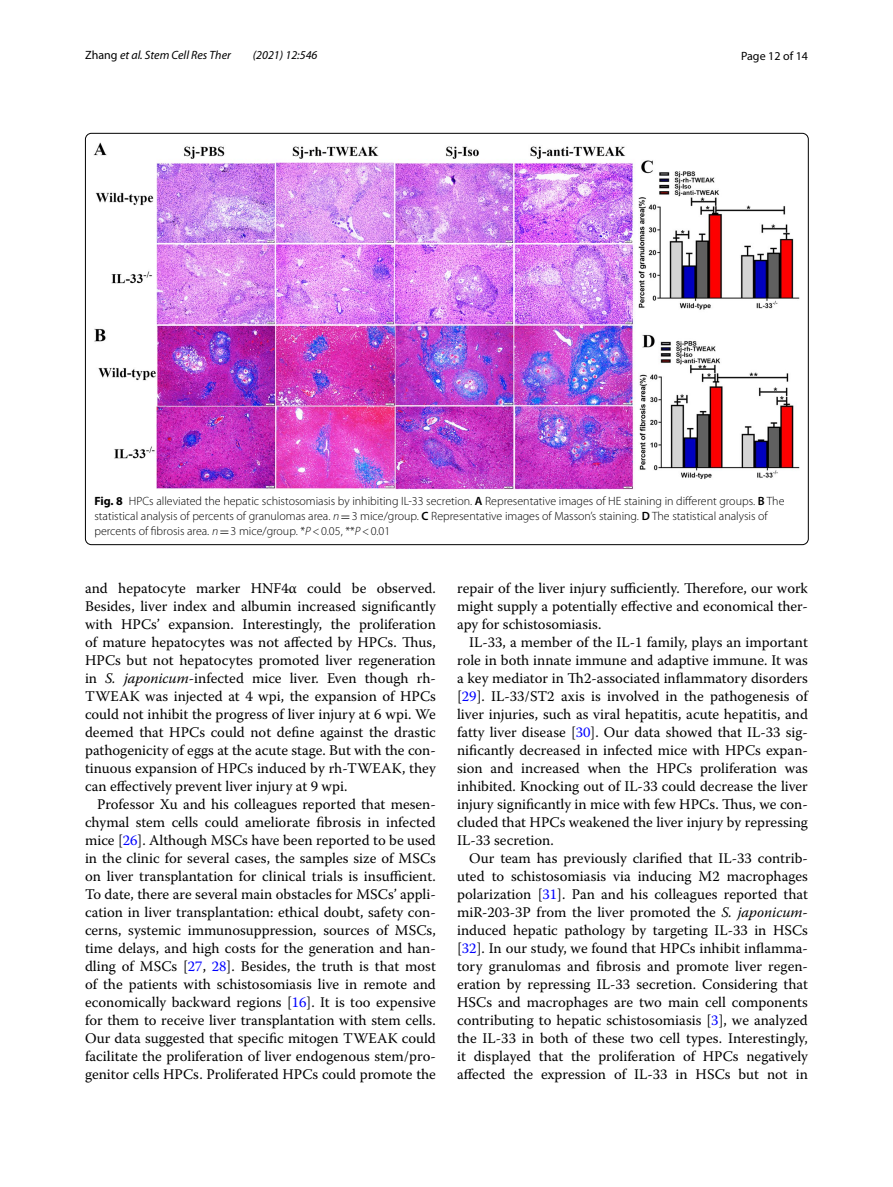
<style>
.page{position:relative;width:893px;height:1187px;background:#fff}
.page>*{position:absolute;margin:0;border:0;box-sizing:border-box;transform-origin:0 0}
.t1{font:14.7px/18px "Warnock Pro";color:#000;text-align:justify}
.t2{font:300 12px/15px "Myriad Pro";color:#000}
.t3{font:italic 12px "Myriad Pro";color:#000}
.t4{font:12px "Myriad Pro";color:#000}
.s1{font-style:normal}
.s2{font-weight:700}
.s3{font-weight:600}
.s4{font-style:italic}
.s5{font-family:"MTSY";font-weight:400}
.s6{color:#00f}
</style>
<div class="page">
<img style="left:94px;top:142px;width:706px;height:347px">
<p class="t3" style="left:85px;top:48px;width:147px"><span class="s1">Zhang</span> et al. Stem Cell Res Ther</p>
<p class="t3" style="left:253px;top:48px;width:66px">(2021) 12:546</p>
<p class="t4" style="left:741px;top:48px;width:68px">Page 12 of 14</p>
<p class="t2" style="left:94px;top:493px;width:692px"><span class="s2">Fig. 8</span> HPCs alleviated the hepatic schistosomiasis by inhibiting IL-33 secretion. <span class="s3">A</span> Representative images of HE staining in different groups. <span class="s3">B</span> The statistical analysis of percents of granulomas area. <span class="s4">n</span><span class="s5">=</span>3 mice/group. <span class="s3">C</span> Representative images of Masson’s staining. <span class="s3">D</span> The statistical analysis of percents of fibrosis area. <span class="s4">n</span><span class="s5">=</span>3 mice/group. *<span class="s4">P</span>&lt;0.05, **<span class="s4">P</span>&lt;0.01</p>
<p class="t1" style="left:85px;top:579px;width:352px">and hepatocyte marker HNF4α could be observed.<br>Besides, liver index and albumin increased significantly with HPCs’ expansion. Interestingly, the proliferation of mature hepatocytes was not affected by HPCs. Thus, HPCs but not hepatocytes promoted liver regeneration in <span class="s4">S. japonicum</span>-infected mice liver. Even though rh-TWEAK was injected at 4 wpi, the expansion of HPCs could not inhibit the progress of liver injury at 6 wpi. We deemed that HPCs could not define against the drastic pathogenicity of eggs at the acute stage. But with the con&shy;tinuous expansion of HPCs induced by rh-TWEAK, they can effectively prevent liver injury at 9 wpi.</p>
<p class="t1" style="left:85px;top:795px;width:352px;text-indent:12px">Professor Xu and his colleagues reported that mesen&shy;chymal stem cells could ameliorate fibrosis in infected mice [<span class="s6">26</span>]. Although MSCs have been reported to be used in the clinic for several cases, the samples size of MSCs on liver transplantation for clinical trials is insufficient.<br>To date, there are several main obstacles for MSCs’ appli&shy;cation in liver transplantation: ethical doubt, safety con&shy;cerns, systemic immunosuppression, sources of MSCs, time delays, and high costs for the generation and han&shy;dling of MSCs [<span class="s6">27</span>, <span class="s6">28</span>]. Besides, the truth is that most of the patients with schistosomiasis live in remote and economically backward regions [<span class="s6">16</span>]. It is too expensive for them to receive liver transplantation with stem cells.<br>Our data suggested that specific mitogen TWEAK could facilitate the proliferation of liver endogenous stem/pro&shy;genitor cells HPCs. Proliferated HPCs could promote the</p>
<p class="t1" style="left:457px;top:579px;width:352px">repair of the liver injury sufficiently. Therefore, our work might supply a potentially effective and economical ther&shy;apy for schistosomiasis.</p>
<p class="t1" style="left:457px;top:633px;width:352px;text-indent:12px">IL-33, a member of the IL-1 family, plays an important role in both innate immune and adaptive immune. It was a key mediator in Th2-associated inflammatory disorders [<span class="s6">29</span>]. IL-33/ST2 axis is involved in the pathogenesis of liver injuries, such as viral hepatitis, acute hepatitis, and fatty liver disease [<span class="s6">30</span>]. Our data showed that IL-33 sig&shy;nificantly decreased in infected mice with HPCs expan&shy;sion and increased when the HPCs proliferation was inhibited. Knocking out of IL-33 could decrease the liver injury significantly in mice with few HPCs. Thus, we con&shy;cluded that HPCs weakened the liver injury by repressing IL-33 secretion.</p>
<p class="t1" style="left:457px;top:849px;width:352px;text-indent:12px">Our team has previously clarified that IL-33 contrib&shy;uted to schistosomiasis via inducing M2 macrophages polarization [<span class="s6">31</span>]. Pan and his colleagues reported that miR-203-3P from the liver promoted the <span class="s4">S. japonicum&shy;</span>induced hepatic pathology by targeting IL-33 in HSCs [<span class="s6">32</span>]. In our study, we found that HPCs inhibit inflamma&shy;tory granulomas and fibrosis and promote liver regen&shy;eration by repressing IL-33 secretion. Considering that HSCs and macrophages are two main cell components contributing to hepatic schistosomiasis [<span class="s6">3</span>], we analyzed the IL-33 in both of these two cell types. Interestingly, it displayed that the proliferation of HPCs negatively affected the expression of IL-33 in HSCs but not in</p>
</div>
